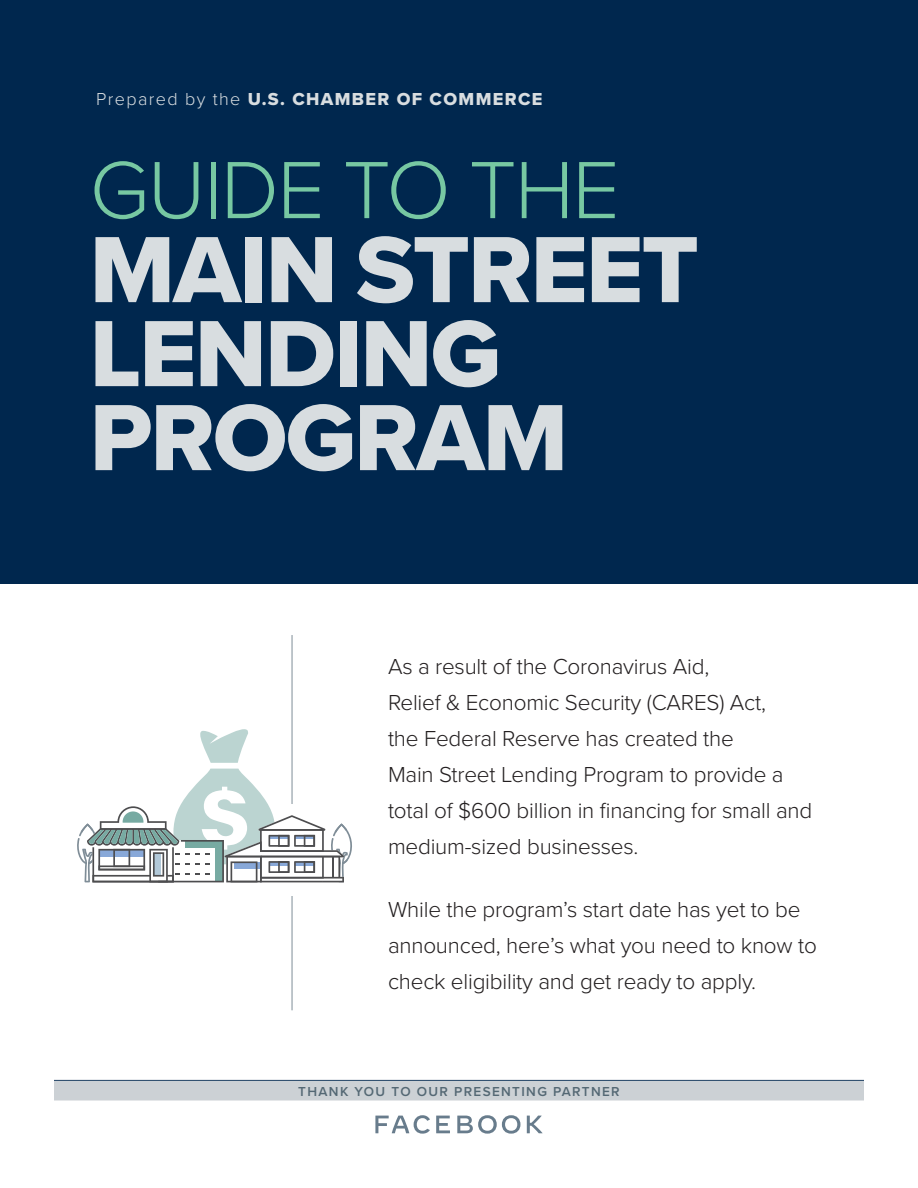
<style>
.page{position:relative;width:918px;height:1188px;background:#fff}
.page>*{position:absolute;margin:0;border:0;box-sizing:border-box;transform-origin:0 0}
.t1{font:97.5px "Proxima Nova Extrabld";letter-spacing:-.02em;color:#d8dde0}
.t2{font:300 84px "Proxima Nova";letter-spacing:-.02em;color:#77c8a2}
.t3{font:300 22.5px/36px "Proxima Nova";letter-spacing:-.01em;color:#231f20}
.t4{font:18px "Proxima Nova Extrabld";letter-spacing:.075em;color:#d8dde0}
.t5{font:600 13.5px "Proxima Nova";letter-spacing:.1em;color:#546874}
.s1{font-family:"Proxima Nova";font-weight:300}
</style>
<div class="page">
<div style="left:0;top:0;width:918px;height:583px;background:#00274e"></div>
<hr style="left:292px;top:635px;width:1px;height:375px;background:#7f8d97">
<div style="left:266px;top:804px;width:48px;height:92px;background:#fff"></div>
<svg style="left:200px;top:729px;width:48px;height:34px"></svg>
<svg style="left:77px;top:769px;width:275px;height:113px"></svg>
<hr style="left:54px;top:1080px;width:810px;height:1px;background:#335271">
<div style="left:54px;top:1081px;width:810px;height:20px;background:#ccd1d5"></div>
<svg style="left:375px;top:1115px;width:55px;height:19px"></svg>
<svg style="left:436px;top:1116px;width:14px;height:17px"></svg>
<svg style="left:457px;top:1115px;width:63px;height:19px"></svg>
<svg style="left:527px;top:1116px;width:16px;height:17px"></svg>
<p class="t4" style="left:96px;top:86px;width:448px"><span class="s1">Prepared by the</span> U.S. CHAMBER OF COMMERCE</p>
<p class="t2" style="left:90px;top:128px;width:531px">GUIDE TO THE</p>
<p class="t1" style="left:90px;top:197px;width:611px">MAIN STREET</p>
<p class="t1" style="left:90px;top:281px;width:413px">LENDING</p>
<p class="t1" style="left:90px;top:365px;width:480px">PROGRAM</p>
<p class="t3" style="left:388px;top:647px;width:426px">As a result of the Coronavirus Aid,<br>Relief &amp; Economic Security (CARES) Act,<br>the Federal Reserve has created the<br>Main Street Lending Program to provide a total of $600 billion in financing for small and medium-sized businesses.</p>
<p class="t3" style="left:388px;top:890px;width:430px">While the program’s start date has yet to be announced, here’s what you need to know to check eligibility and get ready to apply.</p>
<p class="t5" style="left:298px;top:1081px;width:323px">THANK YOU TO OUR PRESENTING PARTNER</p>
</div>
